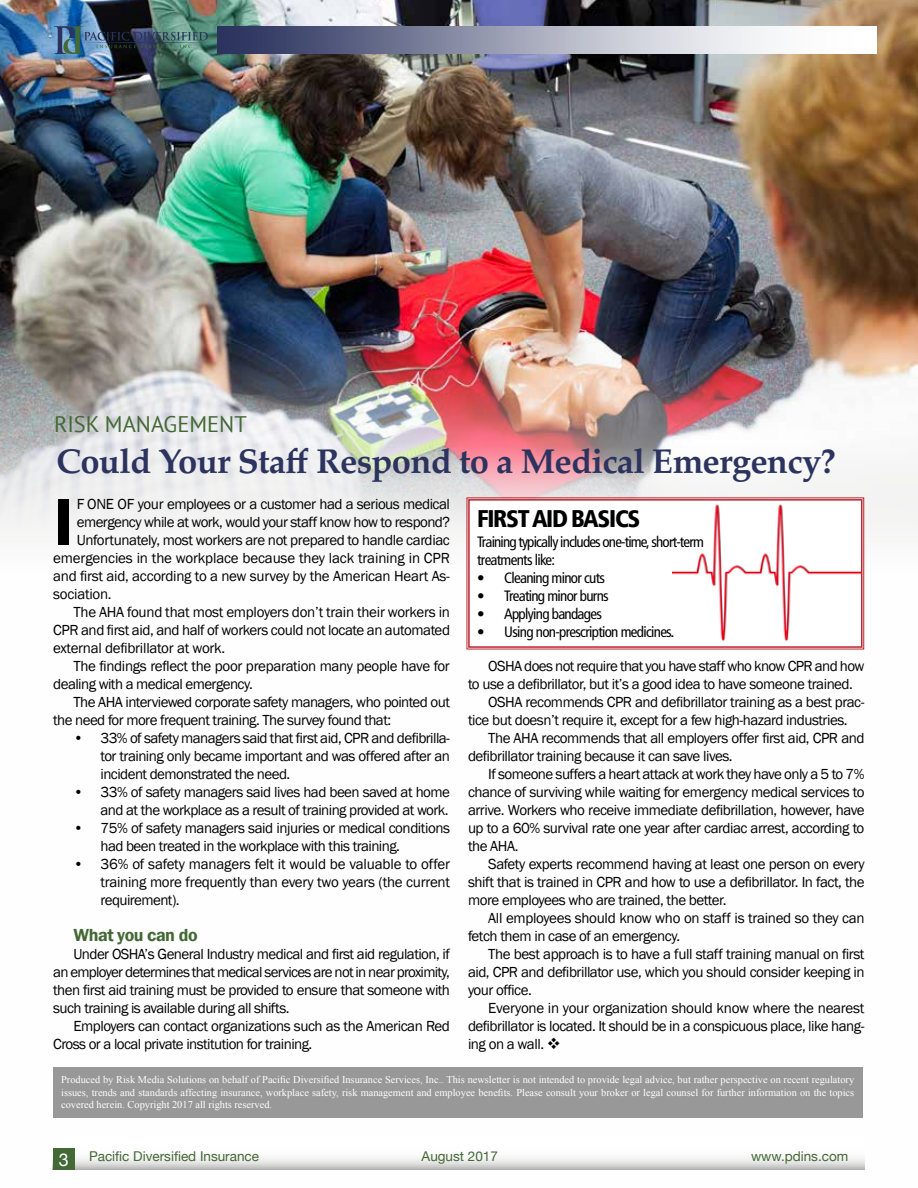
<style>
.page{position:relative;width:918px;height:1188px;background:#fff}
.page>*{position:absolute;margin:0;border:0;box-sizing:border-box;transform-origin:0 0}
.t1{font:600 69px "Franklin Gothic";color:#000}
.t2{font:700 34.5px "Palatino";letter-spacing:-.02em;color:#2b335e}
.t3{font:900 condensed 24px "Frutiger LT";letter-spacing:-.055em;color:#000}
.t4{font:22.5px "PT Sans";color:#436835}
.t5{font:600 18px "Franklin Gothic";letter-spacing:-.025em;color:#436835}
.t6{font:15px/18px "Franklin Gothic";letter-spacing:-.035em;color:#000;text-align:justify}
.t7{font:condensed 15px/18px "Frutiger LT";letter-spacing:-.045em;color:#000}
.t8{font:15px "Franklin Gothic";letter-spacing:-.01em;color:#000}
.t9{font:15px "Franklin Gothic";letter-spacing:-.015em;color:#000}
.t10{font:13.5px "Helvetica Neue";color:#436835}
.t11{font:10.35px/12.5px "Times New Roman";color:#fff;text-align:justify}
.s1{font-size:17.85px;color:#fff}
</style>
<div class="page">
<img style="left:0;top:0;width:918px;height:595px">
<svg style="left:466px;top:497px;width:398px;height:153px"></svg>
<div style="left:468px;top:499px;width:394px;height:149px;border:2px solid #ba252e"></div>
<img style="left:673px;top:497px;width:188px;height:151px">
<div style="left:53px;top:1148px;width:22px;height:22px;background:#426936"></div>
<img style="left:54px;top:26px;width:154px;height:28px">
<img style="left:218px;top:27px;width:659px;height:27px">
<div style="left:53px;top:1067px;width:810px;height:51px;background:#989898"></div>
<h3 class="t4" style="left:54px;top:409px;width:194px">RISK MANAGEMENT</h3>
<h2 class="t2" style="left:56px;top:432px;width:781px">Could Your Staff Respond to a Medical Emergency?</h2>
<h1 class="t1" style="left:53px;top:479px;width:22px">I</h1>
<p class="t6" style="left:77px;top:495px;width:375px">F ONE OF your employees or a customer had a serious medical</p>
<h3 class="t3" style="left:477px;top:504px;width:165px">FIRST AID BASICS</h3>
<p class="t6" style="left:77px;top:513px;width:375px">emergency while at work, would your staff know how to respond?</p>
<p class="t6" style="left:77px;top:531px;width:375px">Unfortunately, most workers are not prepared to handle cardiac</p>
<p class="t8" style="left:53px;top:549px;width:398px">emergencies in the workplace because they lack training in CPR</p>
<p class="t6" style="left:53px;top:567px;width:398px">and first aid, according to a new survey by the American Heart As-</p>
<p class="t6" style="left:53px;top:585px;width:60px">sociation.</p>
<p class="t6" style="left:73px;top:603px;width:378px">The AHA found that most employers don’t train their workers in</p>
<p class="t6" style="left:53px;top:621px;width:398px">CPR and first aid, and half of workers could not locate an automated</p>
<p class="t6" style="left:53px;top:639px;width:174px">external defibrillator at work.</p>
<p class="t6" style="left:73px;top:657px;width:378px">The findings reflect the poor preparation many people have for</p>
<p class="t6" style="left:53px;top:675px;width:201px">dealing with a medical emergency.</p>
<p class="t6" style="left:73px;top:693px;width:378px">The AHA interviewed corporate safety managers, who pointed out</p>
<p class="t6" style="left:53px;top:711px;width:339px">the need for more frequent training. The survey found that:</p>
<p class="t6" style="left:100px;top:729px;width:351px;text-indent:-27px">• 33% of safety managers said that first aid, CPR and defibrilla&shy;tor training only became important and was offered after an incident demonstrated the need.</p>
<p class="t6" style="left:73px;top:783px;width:378px;text-align:right">• 33% of safety managers said lives had been saved at home and at the workplace as a result of training provided at work.</p>
<p class="t6" style="left:100px;top:819px;width:351px;text-indent:-27px">• 75% of safety managers said injuries or medical conditions had been treated in the workplace with this training.</p>
<p class="t6" style="left:100px;top:855px;width:351px;text-indent:-27px">• 36% of safety managers felt it would be valuable to offer training more frequently than every two years (the current requirement).</p>
<p class="t5" style="left:74px;top:924px;width:126px">What you can do</p>
<p class="t6" style="left:53px;top:945px;width:398px;text-indent:20px">Under OSHA’s General Industry medical and first aid regulation, if an employer determines that medical services are not in near proximity, then first aid training must be provided to ensure that someone with such training is available during all shifts.</p>
<p class="t6" style="left:53px;top:1017px;width:398px;text-indent:20px">Employers can contact organizations such as the American Red<br>Cross or a local private institution for training.</p>
<p class="t7" style="left:477px;top:533px;width:228px">Training typically includes one-time, short-term treatments like:</p>
<p class="t7" style="left:477px;top:569px;width:129px">• Cleaning minor cuts</p>
<p class="t7" style="left:477px;top:587px;width:133px">• Treating minor burns</p>
<p class="t7" style="left:477px;top:605px;width:126px">• Applying bandages</p>
<p class="t7" style="left:477px;top:623px;width:199px">• Using non-prescription medicines.</p>
<p class="t6" style="left:488px;top:657px;width:378px">OSHA does not require that you have staff who know CPR and how</p>
<p class="t6" style="left:468px;top:675px;width:386px">to use a defibrillator, but it’s a good idea to have someone trained.</p>
<p class="t6" style="left:488px;top:693px;width:378px">OSHA recommends CPR and defibrillator training as a best prac-</p>
<p class="t6" style="left:468px;top:711px;width:381px">tice but doesn’t require it, except for a few high-hazard industries.</p>
<p class="t6" style="left:488px;top:729px;width:378px">The AHA recommends that all employers offer first aid, CPR and</p>
<p class="t6" style="left:468px;top:747px;width:266px">defibrillator training because it can save lives.</p>
<p class="t6" style="left:488px;top:765px;width:378px">If someone suffers a heart attack at work they have only a 5 to 7%</p>
<p class="t6" style="left:468px;top:783px;width:398px">chance of surviving while waiting for emergency medical services to</p>
<p class="t6" style="left:468px;top:801px;width:398px">arrive. Workers who receive immediate defibrillation, however, have</p>
<p class="t6" style="left:468px;top:819px;width:398px">up to a 60% survival rate one year after cardiac arrest, according to</p>
<p class="t6" style="left:468px;top:837px;width:52px">the AHA.</p>
<p class="t6" style="left:488px;top:855px;width:378px">Safety experts recommend having at least one person on every</p>
<p class="t6" style="left:468px;top:873px;width:398px">shift that is trained in CPR and how to use a defibrillator. In fact, the</p>
<p class="t6" style="left:468px;top:891px;width:260px">more employees who are trained, the better.</p>
<p class="t6" style="left:488px;top:909px;width:378px">All employees should know who on staff is trained so they can</p>
<p class="t6" style="left:468px;top:927px;width:214px">fetch them in case of an emergency.</p>
<p class="t6" style="left:488px;top:945px;width:378px">The best approach is to have a full staff training manual on first</p>
<p class="t6" style="left:468px;top:963px;width:398px">aid, CPR and defibrillator use, which you should consider keeping in</p>
<p class="t6" style="left:468px;top:981px;width:65px">your office.</p>
<p class="t9" style="left:488px;top:999px;width:378px">Everyone in your organization should know where the nearest</p>
<p class="t6" style="left:468px;top:1017px;width:398px">defibrillator is located. It should be in a conspicuous place, like hang-</p>
<p class="t6" style="left:468px;top:1035px;width:94px">ing on a wall. ❖</p>
<p class="t11" style="left:61px;top:1073px;width:795px">Produced by Risk Media Solutions on behalf of Pacific Diversified Insurance Services, Inc.. This newsletter is not intended to provide legal advice, but rather perspective on recent regulatory issues, trends and standards affecting insurance, workplace safety, risk management and employee benefits. Please consult your broker or legal counsel for further information on the topics covered herein. Copyright 2017 all rights reserved.</p>
<p class="t10" style="left:59px;top:1147px;width:202px"><span class="s1">3</span> Pacific Diversified Insurance</p>
<p class="t10" style="left:422px;top:1147px;width:78px">August 2017</p>
<p class="t10" style="left:751px;top:1147px;width:99px">www.pdins.com</p>
</div>
